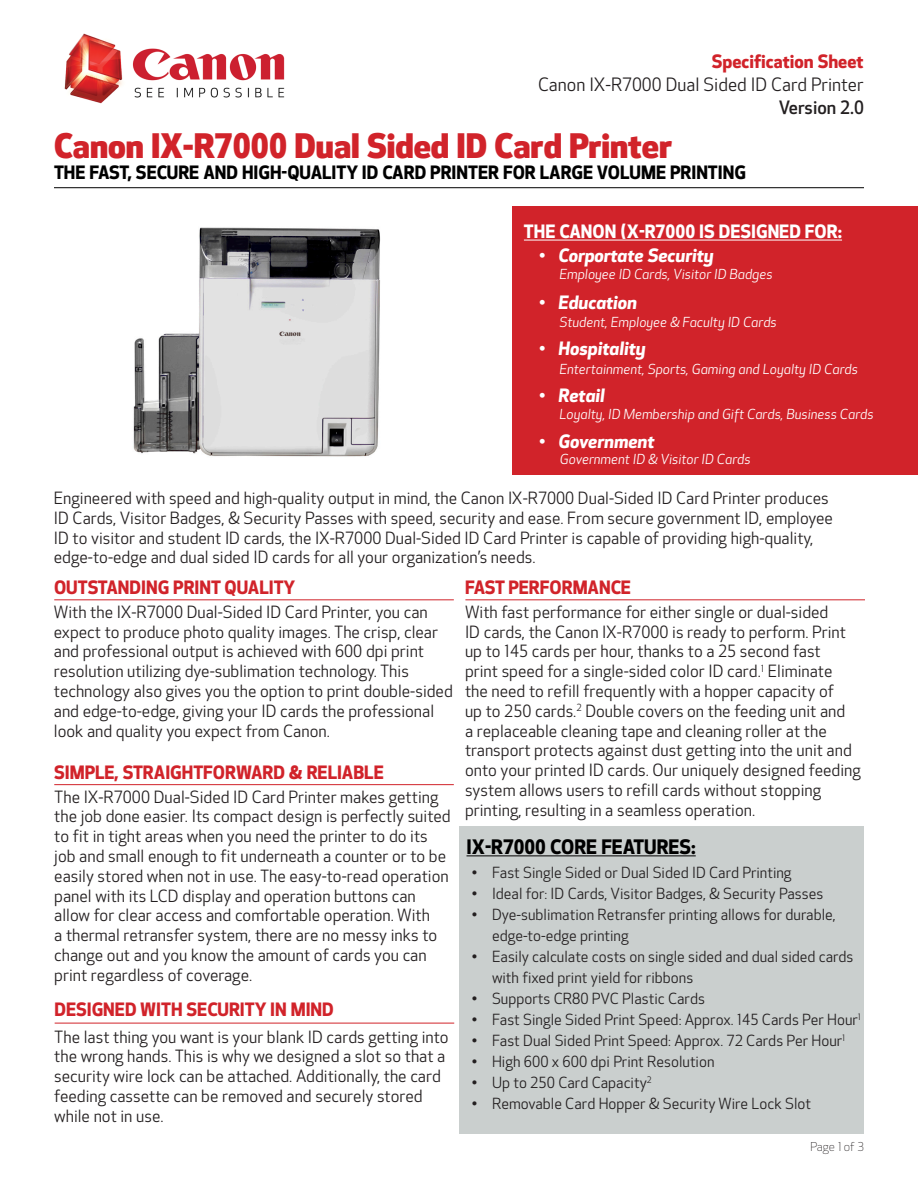
<style>
.page{position:relative;width:918px;height:1188px;background:#fff}
.page>*{position:absolute;margin:0;border:0;box-sizing:border-box;transform-origin:0 0}
.t1{font:800 33px "Optic Sans 501";color:#d1232a}
.t2{font:700 19.5px "Optic Sans 401";color:#000}
.t3{font:700 18px "Optic Sans 401";color:#d1232a}
.t4{font:700 18px "Optic Sans 401";color:#000}
.t5{font:italic 700 18px "Optic Sans 402";color:#fff}
.t6{font:18px "Optic Sans 201";color:#231f20}
.t7{font:700 18px "Optic Sans 401";color:#fff}
.t8{font:500 18px "Optic Sans 301";color:#231f20}
.t9{font:16.5px/19.8px "Optic Sans 201";color:#231f20}
.t10{font:15px/21px "Optic Sans 201";color:#231f20}
.t11{font:italic 13.5px "Optic Sans 202";color:#fff}
.t12{font:300 12px "Optic Sans 101";color:#231f20}
</style>
<div class="page">
<img style="left:64px;top:33px;width:221px;height:71px">
<img style="left:133px;top:227px;width:248px;height:230px">
<div style="left:513px;top:207px;width:405px;height:268px;background:#d1232a"></div>
<hr style="left:524px;top:240px;width:318px;height:1px;background:#fff">
<hr style="left:54px;top:600px;width:400px;height:1px;background:#d1232a">
<hr style="left:465px;top:600px;width:400px;height:1px;background:#d1232a">
<hr style="left:54px;top:784px;width:400px;height:1px;background:#d1232a">
<hr style="left:55px;top:1023px;width:399px;height:1px;background:#d1232a">
<hr style="left:54px;top:187px;width:810px;height:1px;background:#000">
<div style="left:459px;top:826px;width:405px;height:308px;background:#cacfce"></div>
<hr style="left:467px;top:856px;width:229px;height:1px;background:#000">
<p class="t3" style="left:712px;top:50px;width:153px">Specification Sheet</p>
<p class="t6" style="left:538px;top:74px;width:327px">Canon IX-R7000 Dual Sided ID Card Printer</p>
<p class="t8" style="left:779px;top:97px;width:87px">Version 2.0</p>
<p class="t1" style="left:54px;top:127px;width:620px">Canon IX-R7000 Dual Sided ID Card Printer</p>
<p class="t4" style="left:54px;top:162px;width:694px">THE FAST, SECURE AND HIGH-QUALITY ID CARD PRINTER FOR LARGE VOLUME PRINTING</p>
<p class="t7" style="left:524px;top:221px;width:320px">THE CANON (X-R7000 IS DESIGNED FOR:</p>
<p class="t11" style="left:559px;top:267px;width:215px">Employee ID Cards, Visitor ID Badges</p>
<p class="t11" style="left:559px;top:314px;width:219px">Student, Employee &amp; Faculty ID Cards</p>
<p class="t11" style="left:559px;top:362px;width:300px">Entertainment, Sports, Gaming and Loyalty ID Cards</p>
<p class="t11" style="left:559px;top:407px;width:316px">Loyalty, ID Membership and Gift Cards, Business Cards</p>
<p class="t5" style="left:538px;top:245px;width:177px">• Corportate Security</p>
<p class="t5" style="left:538px;top:291px;width:100px">• Education</p>
<p class="t5" style="left:538px;top:338px;width:109px">• Hospitality</p>
<p class="t5" style="left:538px;top:384px;width:68px">• Retail</p>
<p class="t5" style="left:538px;top:431px;width:118px">• Government</p>
<p class="t11" style="left:560px;top:451px;width:192px">Government ID &amp; Visitor ID Cards</p>
<p class="t9" style="left:54px;top:489px;width:781px">Engineered with speed and high-quality output in mind, the Canon IX-R7000 Dual-Sided ID Card Printer produces ID Cards, Visitor Badges, &amp; Security Passes with speed, security and ease. From secure government ID, employee ID to visitor and student ID cards, the IX-R7000 Dual-Sided ID Card Printer is capable of providing high-quality, edge-to-edge and dual sided ID cards for all your organization’s needs.</p>
<p class="t3" style="left:54px;top:577px;width:243px">OUTSTANDING PRINT QUALITY</p>
<p class="t9" style="left:54px;top:602px;width:401px">With the IX-R7000 Dual-Sided ID Card Printer, you can expect to produce photo quality images. The crisp, clear and professional output is achieved with 600 dpi print resolution utilizing dye-sublimation technology. This technology also gives you the option to print double-sided and edge-to-edge, giving your ID cards the professional look and quality you expect from Canon.</p>
<p class="t3" style="left:465px;top:577px;width:167px">FAST PERFORMANCE</p>
<p class="t9" style="left:465px;top:602px;width:397px">With fast performance for either single or dual-sided<br>ID cards, the Canon IX-R7000 is ready to perform. Print up to 145 cards per hour, thanks to a 25 second fast<br>print speed for a single-sided color ID card.<sup>1</sup> Eliminate<br>the need to refill frequently with a hopper capacity of<br>up to 250 cards.<sup>2</sup> Double covers on the feeding unit and<br>a replaceable cleaning tape and cleaning roller at the transport protects against dust getting into the unit and onto your printed ID cards. Our uniquely designed feeding system allows users to refill cards without stopping printing, resulting in a seamless operation.</p>
<p class="t3" style="left:54px;top:762px;width:331px">SIMPLE, STRAIGHTFORWARD &amp; RELIABLE</p>
<p class="t9" style="left:54px;top:787px;width:398px">The IX-R7000 Dual-Sided ID Card Printer makes getting the job done easier. Its compact design is perfectly suited to fit in tight areas when you need the printer to do its job and small enough to fit underneath a counter or to be easily stored when not in use. The easy-to-read operation panel with its LCD display and operation buttons can allow for clear access and comfortable operation. With<br>a thermal retransfer system, there are no messy inks to change out and you know the amount of cards you can print regardless of coverage.</p>
<p class="t3" style="left:54px;top:999px;width:281px">DESIGNED WITH SECURITY IN MIND</p>
<p class="t9" style="left:54px;top:1027px;width:396px">The last thing you want is your blank ID cards getting into the wrong hands. This is why we designed a slot so that a security wire lock can be attached. Additionally, the card feeding cassette can be removed and securely stored while not in use.</p>
<p class="t2" style="left:467px;top:835px;width:231px">IX-R7000 CORE FEATURES:</p>
<p class="t10" style="left:472px;top:863px;width:321px">• Fast Single Sided or Dual Sided ID Card Printing</p>
<p class="t10" style="left:472px;top:884px;width:353px">• Ideal for: ID Cards, Visitor Badges, &amp; Security Passes</p>
<p class="t10" style="left:492px;top:905px;width:345px;text-indent:-20px">• Dye-sublimation Retransfer printing allows for durable, edge-to-edge printing</p>
<p class="t10" style="left:492px;top:947px;width:363px;text-indent:-20px">• Easily calculate costs on single sided and dual sided cards with fixed print yield for ribbons</p>
<p class="t10" style="left:472px;top:989px;width:235px">• Supports CR80 PVC Plastic Cards</p>
<p class="t10" style="left:472px;top:1010px;width:391px">• Fast Single Sided Print Speed: Approx. 145 Cards Per Hour<sup>1</sup></p>
<p class="t10" style="left:472px;top:1031px;width:375px">• Fast Dual Sided Print Speed: Approx. 72 Cards Per Hour<sup>1</sup></p>
<p class="t10" style="left:472px;top:1052px;width:244px">• High 600 x 600 dpi Print Resolution</p>
<p class="t10" style="left:472px;top:1073px;width:181px">• Up to 250 Card Capacity<sup>2</sup></p>
<p class="t10" style="left:472px;top:1094px;width:341px">• Removable Card Hopper &amp; Security Wire Lock Slot</p>
<p class="t12" style="left:810px;top:1139px;width:55px">Page 1 of 3</p>
</div>
